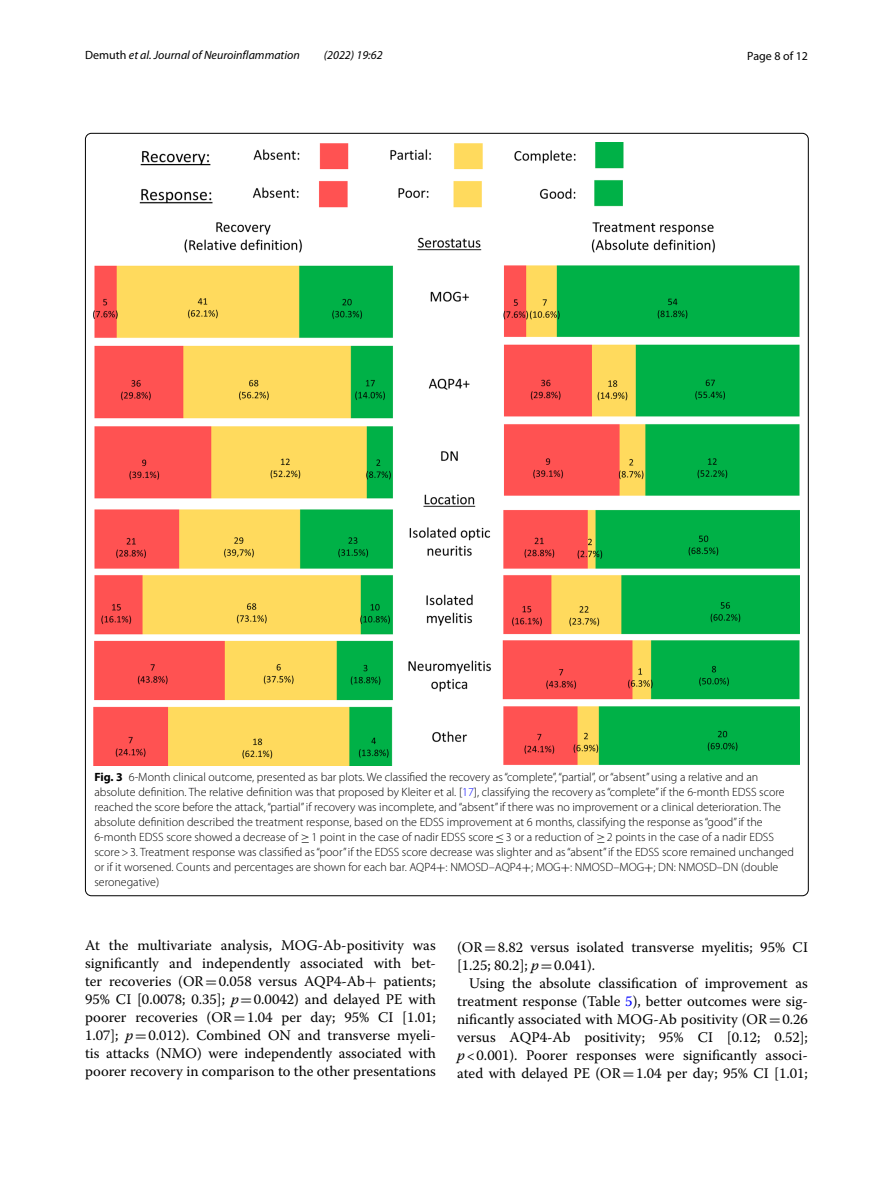
<style>
.page{position:relative;width:893px;height:1187px;background:#fff}
.page>*{position:absolute;margin:0;border:0;box-sizing:border-box;transform-origin:0 0}
.t1{font:14.7px/18px "Warnock Pro";color:#000;text-align:justify}
.t2{font:300 12px/15px "Myriad Pro";color:#000}
.t3{font:italic 12px "Myriad Pro";color:#000}
.t4{font:12px "Myriad Pro";color:#000}
.s1{font-style:normal}
.s2{font-weight:700}
.s3{color:#00f}
.s4{font-family:"MTSY";font-weight:400}
.s5{font-family:"MTSY"}
.s6{font-style:italic}
</style>
<div class="page">
<img style="left:94px;top:142px;width:706px;height:623px">
<p class="t3" style="left:85px;top:48px;width:216px"><span class="s1">Demuth</span> et al. Journal of Neuroinflammation</p>
<p class="t3" style="left:324px;top:48px;width:60px">(2022) 19:62</p>
<p class="t4" style="left:747px;top:48px;width:62px">Page 8 of 12</p>
<p class="t2" style="left:94px;top:769px;width:701px"><span class="s2">Fig. 3</span> 6-Month clinical outcome, presented as bar plots. We classified the recovery as “complete”, “partial”, or “absent” using a relative and an absolute definition. The relative definition was that proposed by Kleiter et al. [<span class="s3">17</span>], classifying the recovery as “complete” if the 6-month EDSS score reached the score before the attack, “partial” if recovery was incomplete, and “absent” if there was no improvement or a clinical deterioration. The absolute definition described the treatment response, based on the EDSS improvement at 6 months, classifying the response as “good” if the 6-month EDSS score showed a decrease of <span class="s4">≥</span>1 point in the case of nadir EDSS score<span class="s4">≤</span>3 or a reduction of <span class="s4">≥</span>2 points in the case of a nadir EDSS score&gt;3. Treatment response was classified as “poor” if the EDSS score decrease was slighter and as “absent” if the EDSS score remained unchanged or if it worsened. Counts and percentages are shown for each bar. AQP4<span class="s4">+</span>: NMOSD–AQP4<span class="s4">+</span>; MOG<span class="s4">+</span>: NMOSD–MOG<span class="s4">+</span>; DN: NMOSD–DN (double seronegative)</p>
<p class="t1" style="left:85px;top:935px;width:352px">At the multivariate analysis, MOG-Ab-positivity was significantly and independently associated with bet&shy;ter recoveries (OR<span class="s5">=</span>0.058 versus AQP4-Ab<span class="s5">+</span> patients; 95% CI [0.0078; 0.35]; <span class="s6">p</span><span class="s5">=</span>0.0042) and delayed PE with poorer recoveries (OR<span class="s5">=</span>1.04 per day; 95% CI [1.01; 1.07]; <span class="s6">p</span><span class="s5">=</span>0.012). Combined ON and transverse myeli&shy;tis attacks (NMO) were independently associated with poorer recovery in comparison to the other presentations</p>
<p class="t1" style="left:457px;top:937px;width:352px">(OR<span class="s5">=</span>8.82 versus isolated transverse myelitis; 95% CI [1.25; 80.2]; <span class="s6">p</span><span class="s5">=</span>0.041).</p>
<p class="t1" style="left:457px;top:973px;width:352px;text-indent:12px">Using the absolute classification of improvement as treatment response (Table <span class="s3">5</span>), better outcomes were sig&shy;nificantly associated with MOG-Ab positivity (OR<span class="s5">=</span>0.26 versus AQP4-Ab positivity; 95% CI [0.12; 0.52]; <span class="s6">p</span>&lt;0.001). Poorer responses were significantly associ&shy;ated with delayed PE (OR<span class="s5">=</span>1.04 per day; 95% CI [1.01;</p>
</div>
